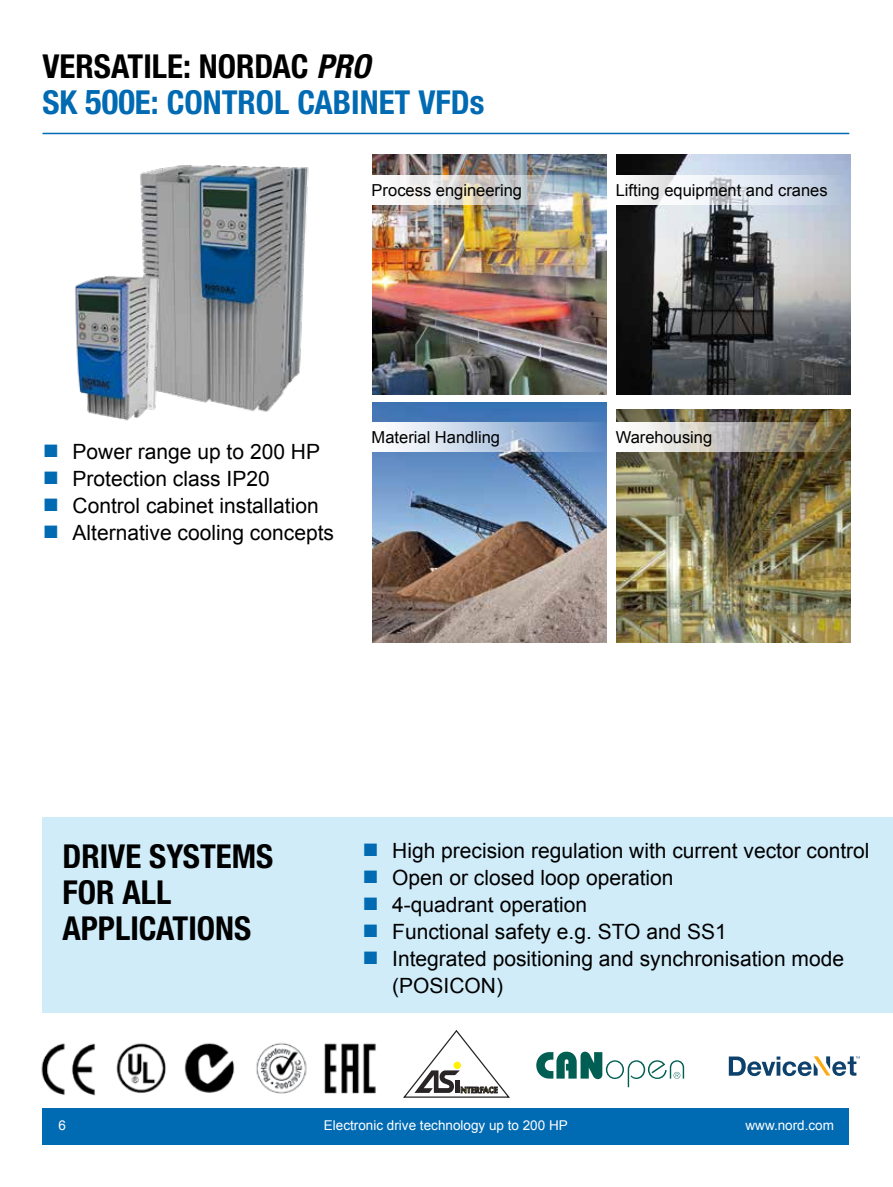
<style>
.page{position:relative;width:893px;height:1187px;background:#fff}
.page>*{position:absolute;margin:0;border:0;box-sizing:border-box;transform-origin:0 0}
.t1{font:700 condensed 33px/36px "Helvetica Neue";color:#006ab3}
.t2{font:700 condensed 33px/36px "Helvetica Neue";color:#000}
.t3{font:21px/27px "Arial";color:#000}
.t4{font:16.5px "Arial";color:#000}
.t5{font:13.5px "Arial";color:#fff}
.s1{color:#000}
.s2{font-style:italic;color:#000}
.s3{font-size:34.5px}
.s4{color:#006ab3}
</style>
<div class="page">
<div style="left:43px;top:1108px;width:806px;height:36px;background:#006ab3"></div>
<hr style="left:43px;top:133px;width:806px;height:1px;background:#006ab3">
<img style="left:140px;top:165px;width:169px;height:247px">
<img style="left:75px;top:262px;width:99px;height:159px">
<img style="left:373px;top:154px;width:234px;height:240px">
<img style="left:616px;top:154px;width:234px;height:240px">
<img style="left:373px;top:402px;width:234px;height:240px">
<img style="left:616px;top:409px;width:234px;height:233px">
<div style="left:43px;top:816px;width:850px;height:196px;background:#d0ecf9"></div>
<img style="left:373px;top:175px;width:234px;height:30px">
<svg style="left:616px;top:175px;width:235px;height:30px"></svg>
<svg style="left:373px;top:422px;width:234px;height:30px"></svg>
<svg style="left:616px;top:422px;width:235px;height:30px"></svg>
<img style="left:41px;top:1043px;width:380px;height:55px">
<svg style="left:403px;top:1030px;width:107px;height:67px"></svg>
<img style="left:536px;top:1051px;width:148px;height:36px">
<svg style="left:674px;top:1071px;width:6px;height:7px"></svg>
<svg style="left:729px;top:1056px;width:131px;height:19px"></svg>
<h1 class="t1" style="left:43px;top:47px;width:443px"><span class="s1">VERSATILE: NORDAC</span> <span class="s2">PRO<br></span>SK <span class="s3">500</span>E: CONTROL CABINET VFDs</h1>
<p class="t4" style="left:372px;top:179px;width:152px">Process engineering</p>
<p class="t4" style="left:616px;top:179px;width:213px">Lifting equipment and cranes</p>
<p class="t3" style="left:44px;top:438px;width:277px"><span class="s4">■</span> Power range up to 200 HP</p>
<p class="t3" style="left:44px;top:465px;width:227px"><span class="s4">■</span> Protection class IP20</p>
<p class="t3" style="left:44px;top:492px;width:276px"><span class="s4">■</span> Control cabinet installation</p>
<p class="t3" style="left:44px;top:519px;width:291px"><span class="s4">■</span> Alternative cooling concepts</p>
<p class="t4" style="left:372px;top:426px;width:130px">Material Handling</p>
<p class="t4" style="left:616px;top:426px;width:98px">Warehousing</p>
<h1 class="t2" style="left:62px;top:837px;width:212px">DRIVE SYSTEMS<br>FOR ALL<br>APPLICATIONS</h1>
<p class="t3" style="left:364px;top:837px;width:507px"><span class="s4">■</span> High precision regulation with current vector control</p>
<p class="t3" style="left:364px;top:864px;width:311px"><span class="s4">■</span> Open or closed loop operation</p>
<p class="t3" style="left:364px;top:891px;width:225px"><span class="s4">■</span> 4-quadrant operation</p>
<p class="t3" style="left:364px;top:918px;width:365px"><span class="s4">■</span> Functional safety e.g. STO and SS1</p>
<p class="t3" style="left:392px;top:945px;width:453px;text-indent:-28px"><span class="s4">■</span> Integrated positioning and synchronisation mode (POSICON)</p>
<p class="t5" style="left:58px;top:1116px;width:9px">6</p>
<p class="t5" style="left:324px;top:1116px;width:245px">Electronic drive technology up to 200 HP</p>
<p class="t5" style="left:745px;top:1116px;width:90px">www.nord.com</p>
</div>
